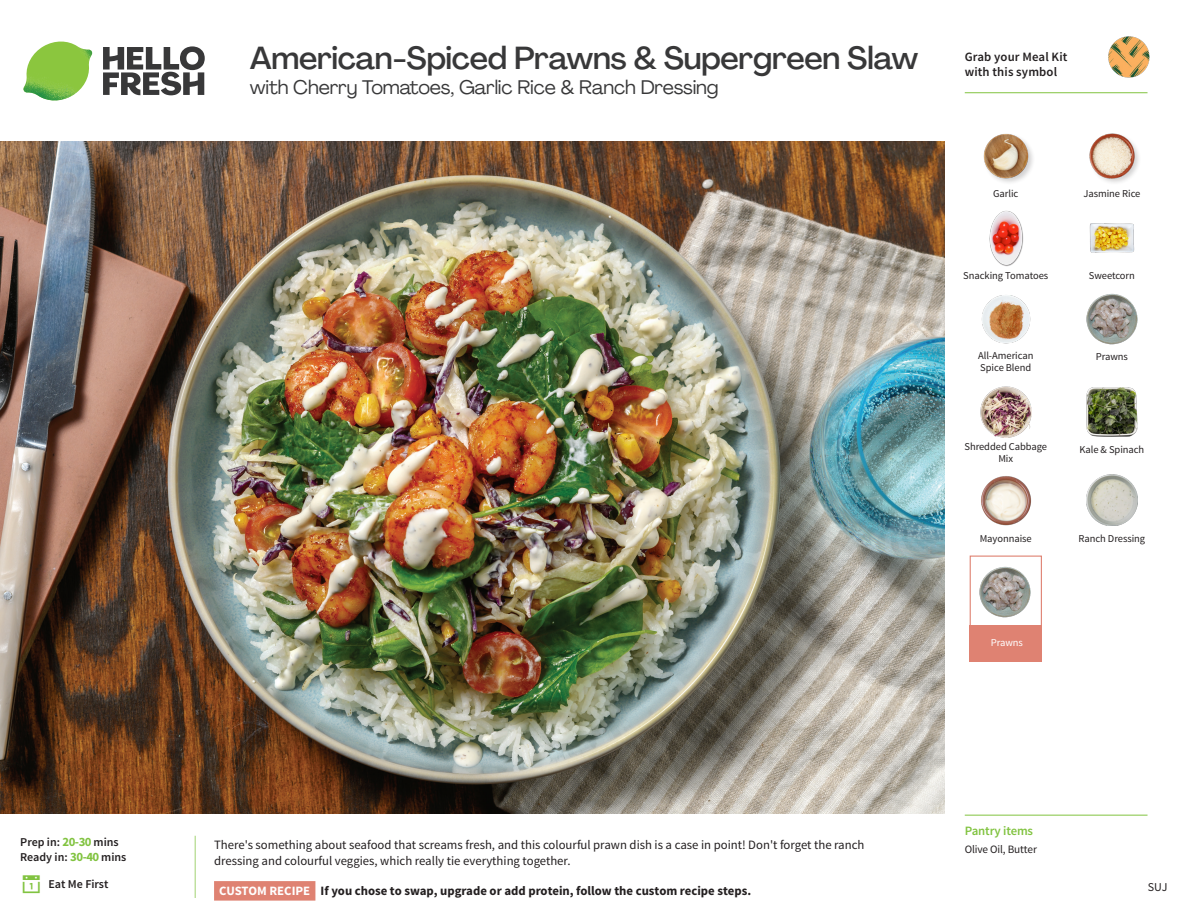
<style>
.page{position:relative;width:1188px;height:918px;background:#fff}
.page>*{position:absolute;margin:0;border:0;box-sizing:border-box;transform-origin:0 0}
._15_Titel_UK{font:500 31.5px "Agrandir";letter-spacing:-.01em;color:#383839}
._15_Titel_UK-2{font:19.5px "Agrandir";letter-spacing:-.01em;color:#383839}
.Step_6_Text_AU{font:12.75px/16.5px "Source Sans Pro";color:#231f20}
.Step_6_Text_AU-2{font:700 12.75px "Source Sans Pro";color:#231f20}
.t1{font:600 12.75px/15px "Source Sans Pro";letter-spacing:.01em;color:#231f20}
._04_Headers_Front{font:600 12.75px "Source Sans Pro";letter-spacing:-.01em;color:#81c340}
._04_Intro{font:600 12px "Source Sans Pro";color:#231f20}
.t2{font:12px "Source Sans Pro";color:#231f20}
._05_Pantry{font:11.25px "Source Sans Pro";letter-spacing:-.01em;color:#231f20}
._18_FRONT_ingredient{font:10.5px/12px "Source Sans Pro";letter-spacing:-.005em;color:#231f20;text-align:center}
._18_FRONT_ingredient-2{font:10.5px "Source Sans Pro";letter-spacing:-.005em;color:#fff}
.s1{font-weight:700;font-size:12.75px;color:#81c340}
.s2{color:#fff}
</style>
<div class="page">
<svg style="left:103px;top:46px;width:102px;height:49px"></svg>
<img style="left:23px;top:42px;width:69px;height:59px">
<svg style="left:194px;top:835px;width:122px;height:66px"></svg>
<img style="left:0;top:142px;width:945px;height:672px">
<img style="left:1086px;top:294px;width:51px;height:51px">
<img style="left:1086px;top:387px;width:51px;height:50px">
<img style="left:980px;top:386px;width:51px;height:51px">
<img style="left:981px;top:476px;width:50px;height:50px">
<img style="left:981px;top:295px;width:50px;height:49px">
<img style="left:989px;top:210px;width:35px;height:57px">
<img style="left:1089px;top:223px;width:46px;height:30px">
<img style="left:983px;top:134px;width:50px;height:49px">
<div style="left:1088px;top:133px;width:54px;height:52px;background:#231f20;opacity:.2"></div>
<img style="left:1089px;top:133px;width:46px;height:46px">
<img style="left:1086px;top:475px;width:51px;height:51px">
<div style="left:970px;top:556px;width:72px;height:72px;border:1px solid #df8272"></div>
<div style="left:970px;top:625px;width:72px;height:37px;background:#df8272"></div>
<img style="left:980px;top:566px;width:51px;height:51px">
<hr style="left:965px;top:815px;width:183px;height:1px;background:#81c340">
<hr style="left:965px;top:92px;width:183px;height:1px;background:#81c340">
<img style="left:1108px;top:36px;width:41px;height:41px">
<p class="_04_Intro" style="left:20px;top:835px;width:100px">Prep in: <span class="s1">20-30</span> mins</p>
<p class="_04_Intro" style="left:20px;top:850px;width:108px">Ready in: <span class="s1">30-40</span> mins</p>
<p class="_04_Intro" style="left:48px;top:876px;width:62px">Eat Me First</p>
<p class="_15_Titel_UK" style="left:250px;top:39px;width:670px">American-Spiced Prawns &amp; Supergreen Slaw</p>
<p class="_15_Titel_UK-2" style="left:250px;top:75px;width:470px">with Cherry Tomatoes, Garlic Rice &amp; Ranch Dressing</p>
<p class="t1" style="left:965px;top:50px;width:104px">Grab your Meal Kit with this symbol</p>
<p class="_18_FRONT_ingredient" style="left:993px;top:188px;width:27px">Garlic</p>
<p class="_18_FRONT_ingredient" style="left:1083px;top:188px;width:59px">Jasmine Rice</p>
<p class="_18_FRONT_ingredient" style="left:963px;top:270px;width:87px">Snacking Tomatoes</p>
<p class="_18_FRONT_ingredient" style="left:1089px;top:270px;width:48px">Sweetcorn</p>
<p class="_18_FRONT_ingredient" style="left:978px;top:350px;width:57px">All-American</p>
<p class="_18_FRONT_ingredient" style="left:1096px;top:351px;width:34px">Prawns</p>
<p class="_18_FRONT_ingredient" style="left:980px;top:362px;width:52px">Spice Blend</p>
<p class="_18_FRONT_ingredient" style="left:964px;top:440px;width:84px">Shredded Cabbage<br>Mix</p>
<p class="_18_FRONT_ingredient" style="left:1079px;top:444px;width:66px">Kale &amp; Spinach</p>
<p class="_18_FRONT_ingredient" style="left:980px;top:532px;width:54px">Mayonnaise</p>
<p class="_18_FRONT_ingredient" style="left:1079px;top:532px;width:68px">Ranch Dressing</p>
<p class="_18_FRONT_ingredient-2" style="left:991px;top:636px;width:34px">Prawns</p>
<p class="Step_6_Text_AU" style="left:214px;top:837px;width:652px">There's something about seafood that screams fresh, and this colourful prawn dish is a case in point! Don't forget the ranch dressing and colourful veggies, which really tie everything together.</p>
<p class="Step_6_Text_AU-2" style="left:219px;top:882px;width:533px"><span class="s2">CUSTOM RECIPE</span> If you chose to swap, upgrade or add protein, follow the custom recipe steps.</p>
<p class="_04_Headers_Front" style="left:965px;top:822px;width:70px">Pantry items</p>
<p class="_05_Pantry" style="left:965px;top:842px;width:74px">Olive Oil, Butter</p>
<p class="t2" style="left:1148px;top:879px;width:21px">SUJ</p>
</div>
